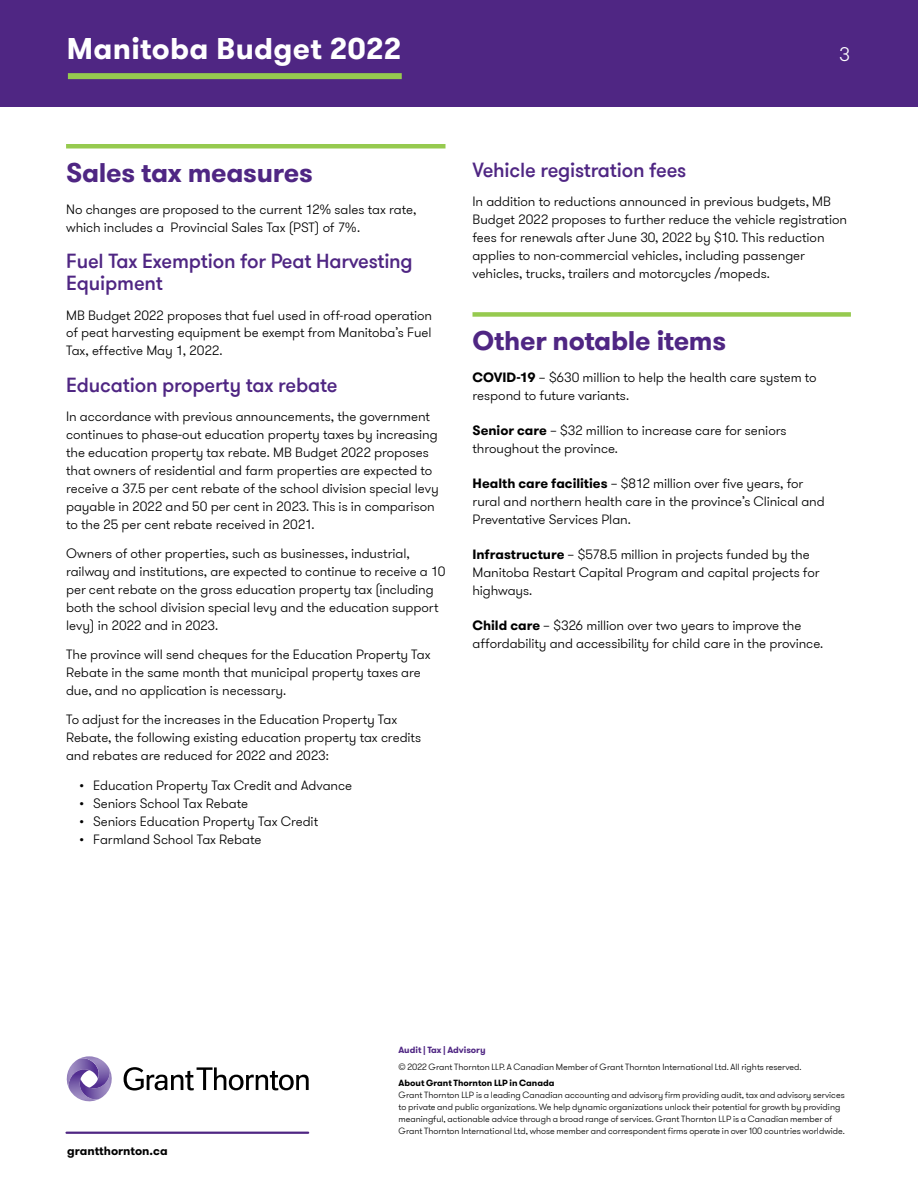
<style>
.page{position:relative;width:918px;height:1188px;background:#fff}
.page>*{position:absolute;margin:0;border:0;box-sizing:border-box;transform-origin:0 0}
.t1{font:700 30px "GT Walsheim Pro";letter-spacing:.01em;color:#fff}
.t2{font:700 27px "GT Walsheim Pro";letter-spacing:-.01em;color:#4f2683}
.t3{font:500 20.25px/22.5px "GT Walsheim Pro";letter-spacing:-.01em;color:#4f2683}
.t4{font:300 19.5px "GT Walsheim Pro";color:#fff}
.t5{font:300 13.5px/18px "GT Walsheim Pro";letter-spacing:-.005em;color:#000}
.t6{font:700 12px "GT Walsheim Pro";color:#000}
.t7{font:300 9px/12px "GT Walsheim Pro";color:#000}
.t8{font:700 9px "GT Walsheim Pro";color:#000}
.t9{font:700 9px "GT Walsheim Pro";color:#4f2683}
.s1{font-weight:700}
</style>
<div class="page">
<div style="left:0;top:0;width:918px;height:107px;background:#4f2683"></div>
<div style="left:68px;top:73px;width:334px;height:6px;background:#96ca4f"></div>
<hr style="left:66px;top:144px;width:380px;height:4px;background:#96ca4f">
<div style="left:472px;top:312px;width:379px;height:5px;background:#96ca4f"></div>
<svg style="left:124px;top:1067px;width:185px;height:24px"></svg>
<svg style="left:66px;top:1056px;width:46px;height:46px"></svg>
<hr style="left:67px;top:1132px;width:241px;height:2px;background:#4f2683">
<h1 class="t1" style="left:67px;top:29px;width:336px">Manitoba Budget 2022</h1>
<h3 class="t4" style="left:839px;top:42px;width:12px">3</h3>
<h2 class="t2" style="left:66px;top:155px;width:248px">Sales tax measures</h2>
<p class="t5" style="left:66px;top:200px;width:352px">No changes are proposed to the current 12% sales tax rate, which includes a Provincial Sales Tax (PST) of 7%.</p>
<h3 class="t3" style="left:66px;top:250px;width:348px">Fuel Tax Exemption for Peat Harvesting<br>Equipment</h3>
<p class="t5" style="left:66px;top:306px;width:368px;text-align:justify">MB Budget 2022 proposes that fuel used in off-road operation of peat harvesting equipment be exempt from Manitoba’s Fuel Tax, effective May 1, 2022.</p>
<h3 class="t3" style="left:66px;top:374px;width:273px">Education property tax rebate</h3>
<p class="t5" style="left:66px;top:407px;width:374px">In accordance with previous announcements, the government continues to phase-out education property taxes by increasing the education property tax rebate. MB Budget 2022 proposes that owners of residential and farm properties are expected to receive a 37.5 per cent rebate of the school division special levy payable in 2022 and 50 per cent in 2023. This is in comparison to the 25 per cent rebate received in 2021.</p>
<p class="t5" style="left:66px;top:545px;width:381px">Owners of other properties, such as businesses, industrial, railway and institutions, are expected to continue to receive a 10 per cent rebate on the gross education property tax (including both the school division special levy and the education support levy) in 2022 and in 2023.</p>
<p class="t5" style="left:66px;top:646px;width:366px">The province will send cheques for the Education Property Tax<br>Rebate in the same month that municipal property taxes are due, and no application is necessary.</p>
<p class="t5" style="left:66px;top:711px;width:357px">To adjust for the increases in the Education Property Tax<br>Rebate, the following existing education property tax credits and rebates are reduced for 2022 and 2023:</p>
<p class="t5" style="left:80px;top:776px;width:274px">• Education Property Tax Credit and Advance</p>
<p class="t5" style="left:80px;top:794px;width:170px">• Seniors School Tax Rebate</p>
<p class="t5" style="left:80px;top:812px;width:240px">• Seniors Education Property Tax Credit</p>
<p class="t5" style="left:80px;top:830px;width:183px">• Farmland School Tax Rebate</p>
<h3 class="t3" style="left:472px;top:159px;width:215px">Vehicle registration fees</h3>
<p class="t5" style="left:472px;top:193px;width:376px">In addition to reductions announced in previous budgets, MB Budget 2022 proposes to further reduce the vehicle registration fees for renewals after June 30, 2022 by $10. This reduction applies to non-commercial vehicles, including passenger vehicles, trucks, trailers and motorcycles /mopeds.</p>
<h2 class="t2" style="left:472px;top:323px;width:255px">Other notable items</h2>
<p class="t5" style="left:472px;top:369px;width:346px"><span class="s1">COVID-19</span> – $630 million to help the health care system to respond to future variants.</p>
<p class="t5" style="left:472px;top:422px;width:316px"><span class="s1">Senior care</span> – $32 million to increase care for seniors throughout the province.</p>
<p class="t5" style="left:472px;top:475px;width:354px"><span class="s1">Health care facilities</span> – $812 million over five years, for rural and northern health care in the province’s Clinical and<br>Preventative Services Plan.</p>
<p class="t5" style="left:472px;top:546px;width:349px"><span class="s1">Infrastructure</span> – $578.5 million in projects funded by the<br>Manitoba Restart Capital Program and capital projects for highways.</p>
<p class="t5" style="left:472px;top:617px;width:352px"><span class="s1">Child care</span> – $326 million over two years to improve the affordability and accessibility for child care in the province.</p>
<p class="t6" style="left:67px;top:1143px;width:102px">grantthornton.ca</p>
<p class="t9" style="left:399px;top:1044px;width:89px">Audit | Tax | Advisory</p>
<p class="t7" style="left:399px;top:1061px;width:404px">© 2022 Grant Thornton LLP. A Canadian Member of Grant Thornton International Ltd. All rights reserved.</p>
<p class="t8" style="left:399px;top:1077px;width:158px">About Grant Thornton LLP in Canada</p>
<p class="t7" style="left:399px;top:1089px;width:448px">Grant Thornton LLP is a leading Canadian accounting and advisory firm providing audit, tax and advisory services to private and public organizations. We help dynamic organizations unlock their potential for growth by providing meaningful, actionable advice through a broad range of services. Grant Thornton LLP is a Canadian member of Grant Thornton International Ltd, whose member and correspondent firms operate in over 100 countries worldwide.</p>
</div>
